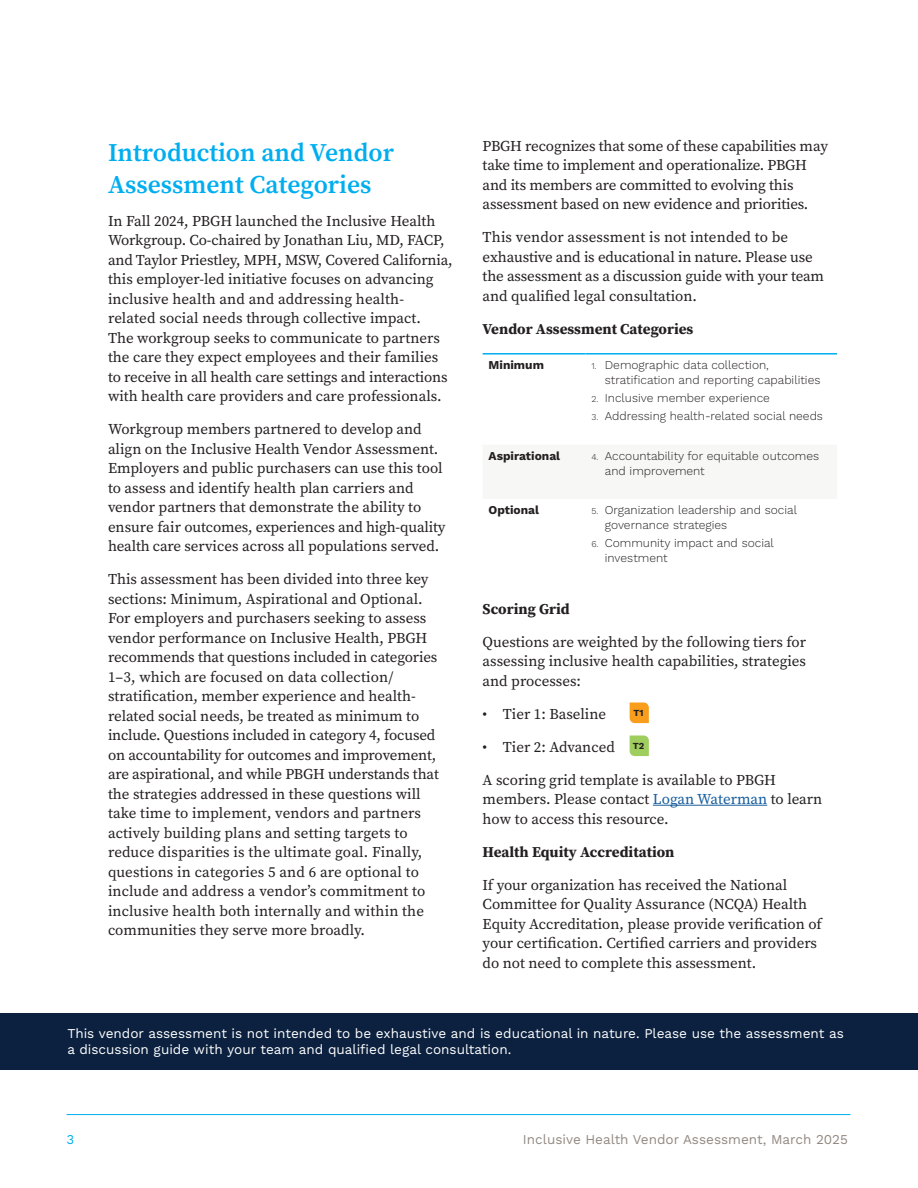
<style>
.page{position:relative;width:918px;height:1188px;background:#fff}
.page>*{position:absolute;margin:0;border:0;box-sizing:border-box;transform-origin:0 0}
.Heading_1{font:600 25.5px/31.5px "Source Serif Pro";color:#00aeef}
.Body{font:15px/19.5px "Source Serif Pro";color:#231f20}
.Heading_2{font:700 15px "Source Serif Pro";color:#231f20}
.Body-2{font:700 15px "Source Serif Pro";color:#231f20}
.t1{font:13.5px/16.2px "Work Sans";color:#fff}
.t2{font:13.5px "Work Sans";color:#938982}
.t3{font:13.5px "Work Sans";color:#00aeef}
.t4{font:300 12px/15px "Work Sans";color:#231f20}
.t5{font:700 12px "Work Sans";color:#231f20}
.t6{font:700 9.3px "Work Sans";color:#231f20}
.s1{font-size:9px}
.s2{color:#175d9e}
</style>
<div class="page">
<hr style="left:67px;top:1114px;width:784px;height:1px;background:#00aeef">
<hr style="left:653px;top:805px;width:114px;height:1px;background:#175d9e">
<hr style="left:483px;top:353px;width:102px;height:2px;background:#00aeef">
<hr style="left:585px;top:353px;width:252px;height:2px;background:#00aeef">
<svg style="left:630px;top:703px;width:19px;height:20px"></svg>
<svg style="left:630px;top:736px;width:19px;height:20px"></svg>
<div style="left:0;top:1013px;width:918px;height:57px;background:#0b213f"></div>
<p class="Heading_1" style="left:108px;top:137px;width:288px">Introduction and Vendor<br>Assessment Categories</p>
<p class="Body" style="left:108px;top:211px;width:346px">In Fall 2024, PBGH launched the Inclusive Health Workgroup. Co-chaired by Jonathan Liu, MD, FACP, and Taylor Priestley, MPH, MSW, Covered California, this employer-led initiative focuses on advancing inclusive health and and addressing health&shy;related social needs through collective impact.<br>The workgroup seeks to communicate to partners the care they expect employees and their families to receive in all health care settings and interactions with health care providers and care professionals.</p>
<p class="Body" style="left:108px;top:420px;width:339px">Workgroup members partnered to develop and align on the Inclusive Health Vendor Assessment.<br>Employers and public purchasers can use this tool to assess and identify health plan carriers and vendor partners that demonstrate the ability to ensure fair outcomes, experiences and high-quality health care services across all populations served.</p>
<p class="Body" style="left:108px;top:570px;width:332px">This assessment has been divided into three key sections: Minimum, Aspirational and Optional.<br>For employers and purchasers seeking to assess vendor performance on Inclusive Health, PBGH recommends that questions included in categories 1–3, which are focused on data collection/ stratification, member experience and health&shy;related social needs, be treated as minimum to include. Questions included in category 4, focused on accountability for outcomes and improvement, are aspirational, and while PBGH understands that the strategies addressed in these questions will take time to implement, vendors and partners actively building plans and setting targets to reduce disparities is the ultimate goal. Finally, questions in categories 5 and 6 are optional to include and address a vendor’s commitment to inclusive health both internally and within the communities they serve more broadly.</p>
<p class="Body" style="left:483px;top:136px;width:347px">PBGH recognizes that some of these capabilities may take time to implement and operationalize. PBGH and its members are committed to evolving this assessment based on new evidence and priorities.</p>
<p class="Body" style="left:483px;top:227px;width:343px">This vendor assessment is not intended to be exhaustive and is educational in nature. Please use the assessment as a discussion guide with your team and qualified legal consultation.</p>
<p class="Heading_2" style="left:483px;top:318px;width:212px">Vendor Assessment Categories</p>
<p class="t5" style="left:489px;top:358px;width:57px">Minimum</p>
<p class="t4" style="left:605px;top:358px;width:217px;text-indent:-14px"><span class="s1">1.</span> Demographic data collection, stratification and reporting capabilities</p>
<p class="t4" style="left:591px;top:391px;width:180px"><span class="s1">2.</span> Inclusive member experience</p>
<p class="t4" style="left:591px;top:409px;width:233px"><span class="s1">3.</span> Addressing health-related social needs</p>
<p class="t5" style="left:489px;top:449px;width:73px">Aspirational</p>
<p class="t4" style="left:605px;top:449px;width:216px;text-indent:-14px"><span class="s1">4.</span> Accountability for equitable outcomes and improvement</p>
<p class="t5" style="left:489px;top:503px;width:52px">Optional</p>
<p class="t4" style="left:605px;top:503px;width:194px;text-indent:-14px"><span class="s1">5.</span> Organization leadership and social governance strategies</p>
<p class="t4" style="left:605px;top:536px;width:171px;text-indent:-14px"><span class="s1">6.</span> Community impact and social investment</p>
<p class="Heading_2" style="left:483px;top:598px;width:89px">Scoring Grid</p>
<p class="Body" style="left:483px;top:632px;width:325px;text-align:justify">Questions are weighted by the following tiers for assessing inclusive health capabilities, strategies and processes:</p>
<p class="Body" style="left:483px;top:704px;width:125px">• Tier 1: Baseline</p>
<p class="t6" style="left:634px;top:708px;width:12px">T1</p>
<p class="Body" style="left:483px;top:737px;width:134px">• Tier 2: Advanced</p>
<p class="t6" style="left:633px;top:741px;width:13px">T2</p>
<p class="Body" style="left:483px;top:770px;width:341px">A scoring grid template is available to PBGH members. Please contact <span class="s2">Logan Waterman</span> to learn how to access this resource.</p>
<p class="Body-2" style="left:483px;top:841px;width:193px">Health Equity Accreditation</p>
<p class="Body" style="left:483px;top:875px;width:341px">If your organization has received the National Committee for Quality Assurance (NCQA) Health Equity Accreditation, please provide verification of your certification. Certified carriers and providers do not need to complete this assessment.</p>
<p class="t1" style="left:68px;top:1026px;width:778px">This vendor assessment is not intended to be exhaustive and is educational in nature. Please use the assessment as a discussion guide with your team and qualified legal consultation.</p>
<p class="t3" style="left:67px;top:1131px;width:9px">3</p>
<p class="t2" style="left:523px;top:1131px;width:327px">Inclusive Health Vendor Assessment, March 2025</p>
</div>
